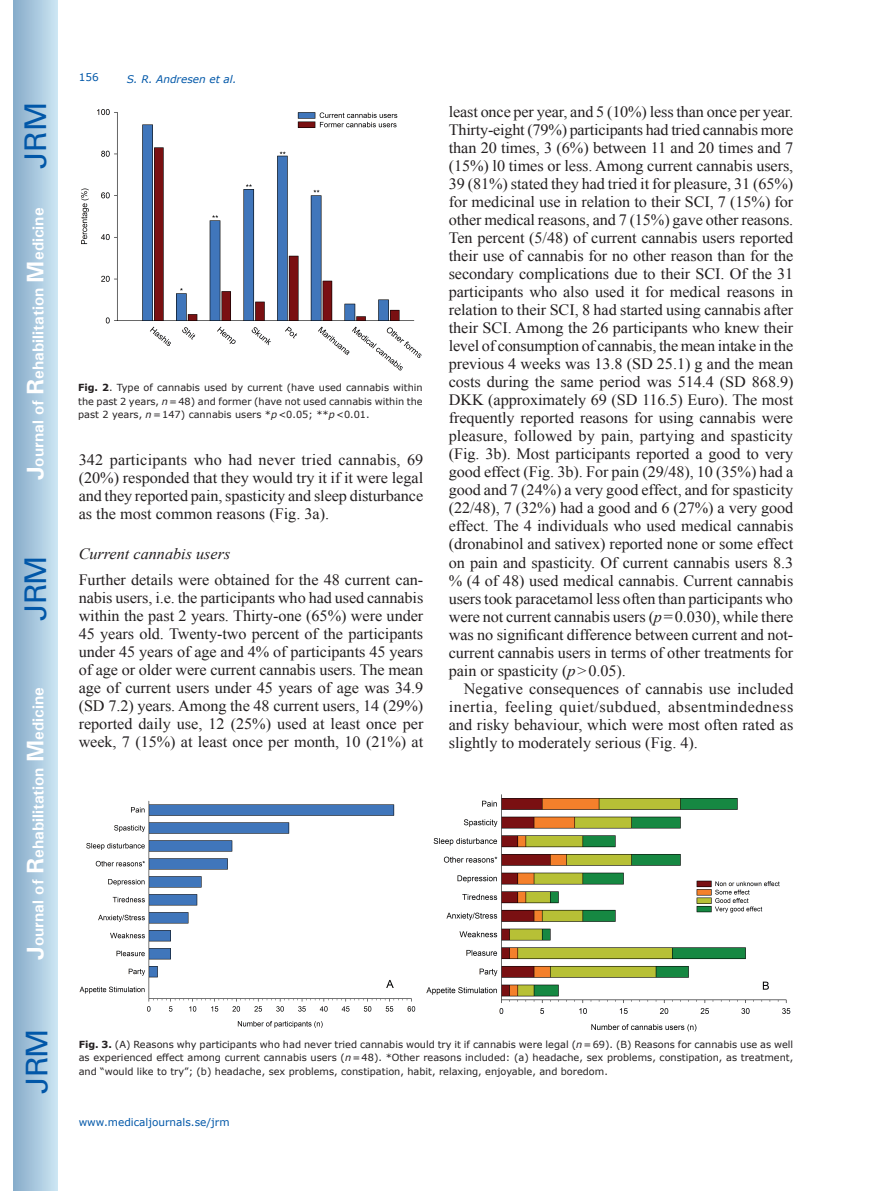
<style>
.page{position:relative;width:872px;height:1191px;background:#fff}
.page>*{position:absolute;margin:0;border:0;box-sizing:border-box;transform-origin:0 0}
.t1{font:30px "Univers";letter-spacing:-.03em;color:#0157a8}
.t2{font:15.75px/18px "Times New Roman";letter-spacing:-.005em;color:#231f20;text-align:justify}
.t3{font:700 15.75px "Univers";color:#fff}
.t4{font:italic 15.75px "Times New Roman";color:#231f20}
.t5{font:10.5px "Verdana";color:#0157a8}
.t6{font:italic 10.5px "Verdana";color:#0157a8}
.t7{font:9.75px/13.5px "Verdana";color:#231f20;text-align:justify}
.s1{font-size:24px}
.s2{font-weight:700}
.s3{font-style:italic}
</style>
<div class="page">
<div style="left:14px;top:0;width:43px;height:1191px;background:linear-gradient(to right,#88acca,#cbe5f2)"></div>
<img style="left:81px;top:109px;width:341px;height:262px">
<img style="left:79px;top:794px;width:712px;height:238px">
<h1 class="t1" style="left:18px;top:169px;width:68px;rotate:-90deg">JRM</h1>
<p class="t3" style="left:28px;top:480px;width:274px;rotate:-90deg"><span class="s1">J</span>ournal of <span class="s1">R</span>ehabilitation <span class="s1">M</span>edicine</p>
<h1 class="t1" style="left:18px;top:620px;width:67px;rotate:-90deg">JRM</h1>
<p class="t3" style="left:28px;top:959px;width:274px;rotate:-90deg"><span class="s1">J</span>ournal of <span class="s1">R</span>ehabilitation <span class="s1">M</span>edicine</p>
<h1 class="t1" style="left:19px;top:1093px;width:67px;rotate:-90deg">JRM</h1>
<p class="t5" style="left:79px;top:70px;width:22px">156</p>
<p class="t6" style="left:127px;top:72px;width:111px">S. R. Andresen et al.</p>
<p class="t7" style="left:78px;top:381px;width:346px"><span class="s2">Fig. 2</span>. Type of cannabis used by current (have used cannabis within the past 2 years, <span class="s3">n</span>=48) and former (have not used cannabis within the past 2 years, <span class="s3">n</span>=147) cannabis users *<span class="s3">p</span>&lt;0.05; **<span class="s3">p</span>&lt;0.01.</p>
<p class="t2" style="left:79px;top:451px;width:346px">342 participants who had never tried cannabis, 69 (20%) responded that they would try it if it were legal and they reported pain, spasticity and sleep disturbance as the most common reasons (Fig. 3a).</p>
<p class="t4" style="left:79px;top:543px;width:153px">Current cannabis users</p>
<p class="t2" style="left:79px;top:570px;width:346px">Further details were obtained for the 48 current can&shy;nabis users, i.e. the participants who had used cannabis within the past 2 years. Thirty-one (65%) were under 45 years old. Twenty-two percent of the participants under 45 years of age and 4% of participants 45 years of age or older were current cannabis users. The mean age of current users under 45 years of age was 34.9 (SD 7.2) years. Among the 48 current users, 14 (29%) reported daily use, 12 (25%) used at least once per week, 7 (15%) at least once per month, 10 (21%) at</p>
<p class="t2" style="left:449px;top:103px;width:346px">least once per year, and 5 (10%) less than once per year.<br>Thirty-eight (79%) participants had tried cannabis more than 20 times, 3 (6%) between 11 and 20 times and 7 (15%) l0 times or less. Among current cannabis users, 39 (81%) stated they had tried it for pleasure, 31 (65%) for medicinal use in relation to their SCI, 7 (15%) for other medical reasons, and 7 (15%) gave other reasons.<br>Ten percent (5/48) of current cannabis users reported their use of cannabis for no other reason than for the secondary complications due to their SCI. Of the 31 participants who also used it for medical reasons in relation to their SCI, 8 had started using cannabis after their SCI. Among the 26 participants who knew their level of consumption of cannabis, the mean intake in the previous 4 weeks was 13.8 (SD 25.1) g and the mean costs during the same period was 514.4 (SD 868.9)<br>DKK (approximately 69 (SD 116.5) Euro). The most frequently reported reasons for using cannabis were pleasure, followed by pain, partying and spasticity (Fig. 3b). Most participants reported a good to very good effect (Fig. 3b). For pain (29/48), 10 (35%) had a good and 7 (24%) a very good effect, and for spasticity (22/48), 7 (32%) had a good and 6 (27%) a very good effect. The 4 individuals who used medical cannabis (dronabinol and sativex) reported none or some effect on pain and spasticity. Of current cannabis users 8.3 % (4 of 48) used medical cannabis. Current cannabis users took paracetamol less often than participants who were not current cannabis users (<span class="s3">p</span>=0.030), while there was no significant difference between current and not&shy;current cannabis users in terms of other treatments for pain or spasticity (<span class="s3">p</span>&gt;0.05).</p>
<p class="t2" style="left:449px;top:679px;width:346px;text-indent:15px">Negative consequences of cannabis use included inertia, feeling quiet/subdued, absentmindedness and risky behaviour, which were most often rated as slightly to moderately serious (Fig. 4).</p>
<p class="t7" style="left:79px;top:1037px;width:716px"><span class="s2">Fig. 3.</span> (A) Reasons why participants who had never tried cannabis would try it if cannabis were legal (<span class="s3">n</span>=69). (B) Reasons for cannabis use as well as experienced effect among current cannabis users (<span class="s3">n</span>=48). *Other reasons included: (a) headache, sex problems, constipation, as treatment, and “would like to try”; (b) headache, sex problems, constipation, habit, relaxing, enjoyable, and boredom.</p>
<p class="t5" style="left:79px;top:1114px;width:152px">www.medicaljournals.se/jrm</p>
</div>
